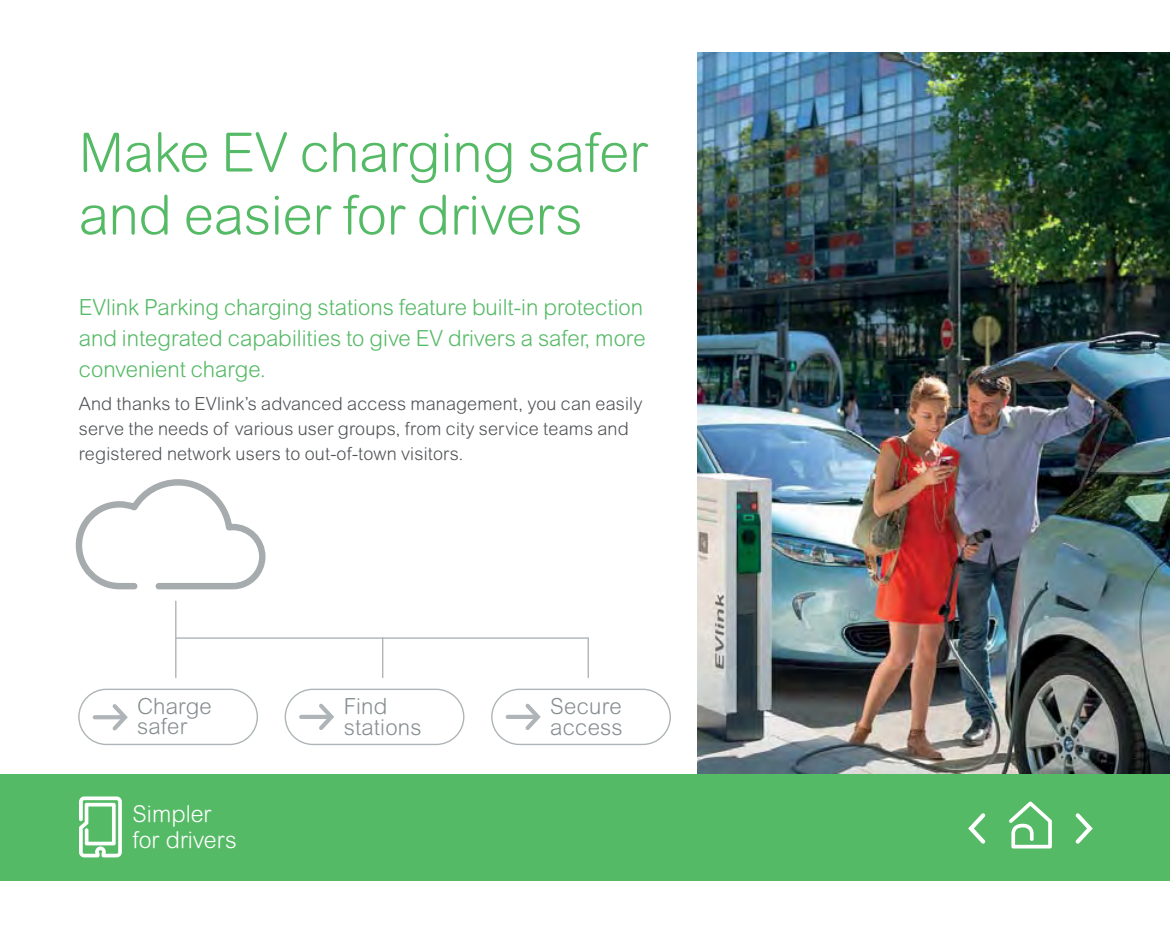
<style>
.page{position:relative;width:1170px;height:933px;background:#fff}
.page>*{position:absolute;margin:0;border:0;box-sizing:border-box;transform-origin:0 0}
.t1{font:300 54.25px/62.5px "Arial Rounded MT Std";color:#55ba66}
.t2{font:300 23.25px/25.8px "Arial Rounded MT Std";color:#fff}
.t3{font:300 22.25px/30.5px "Arial Rounded MT Std";color:#55ba66;text-align:justify}
.t4{font:300 22.25px/20.8px "Arial Rounded MT Std";letter-spacing:.01em;color:#878e91}
.t5{font:300 18px/25px "Arial Rounded MT Std";letter-spacing:.01em;color:#505356}
</style>
<div class="page">
<div style="left:0;top:773px;width:1170px;height:107px;background:#55ba66"></div>
<hr style="left:175px;top:601px;width:1px;height:37px;background:#aeb4b7">
<hr style="left:176px;top:637px;width:412px;height:1px;background:#aeb4b7">
<hr style="left:175px;top:638px;width:1px;height:39px;background:#aeb4b7">
<hr style="left:382px;top:638px;width:1px;height:39px;background:#aeb4b7">
<hr style="left:588px;top:638px;width:1px;height:39px;background:#aeb4b7">
<svg style="left:75px;top:479px;width:191px;height:111px"></svg>
<img style="left:698px;top:53px;width:472px;height:721px">
<svg style="left:79px;top:796px;width:43px;height:61px"></svg>
<div style="left:78px;top:688px;width:180px;height:57px;border:1px solid #aeb4b7;border-radius:28px"></div>
<svg style="left:109px;top:704px;width:19px;height:27px"></svg>
<svg style="left:95px;top:715px;width:29px;height:4px"></svg>
<div style="left:491px;top:688px;width:180px;height:57px;border:1px solid #aeb4b7;border-radius:28px"></div>
<svg style="left:525px;top:703px;width:16px;height:27px"></svg>
<div style="left:508px;top:714px;width:29px;height:5px;background:#aeb4b7"></div>
<div style="left:285px;top:688px;width:179px;height:57px;border:1px solid #aeb4b7;border-radius:28px"></div>
<svg style="left:319px;top:703px;width:15px;height:27px"></svg>
<div style="left:301px;top:714px;width:30px;height:5px;background:#aeb4b7"></div>
<svg style="left:1076px;top:813px;width:17px;height:30px"></svg>
<svg style="left:968px;top:813px;width:17px;height:30px"></svg>
<svg style="left:1009px;top:801px;width:43px;height:47px"></svg>
<h1 class="t1" style="left:79px;top:127px;width:570px">Make EV charging safer and easier for drivers</h1>
<p class="t3" style="left:79px;top:295px;width:568px">EVlink Parking charging stations feature built-in protection and integrated capabilities to give EV drivers a safer, more convenient charge.</p>
<p class="t5" style="left:79px;top:392px;width:565px">And thanks to EVlink’s advanced access management, you can easily serve the needs of various user groups, from city service teams and registered network users to out-of-town visitors.</p>
<p class="t4" style="left:137px;top:697px;width:76px">Charge safer</p>
<p class="t4" style="left:550px;top:698px;width:74px">Secure access</p>
<p class="t4" style="left:344px;top:698px;width:79px">Find stations</p>
<p class="t2" style="left:133px;top:803px;width:106px">Simpler for drivers</p>
</div>
